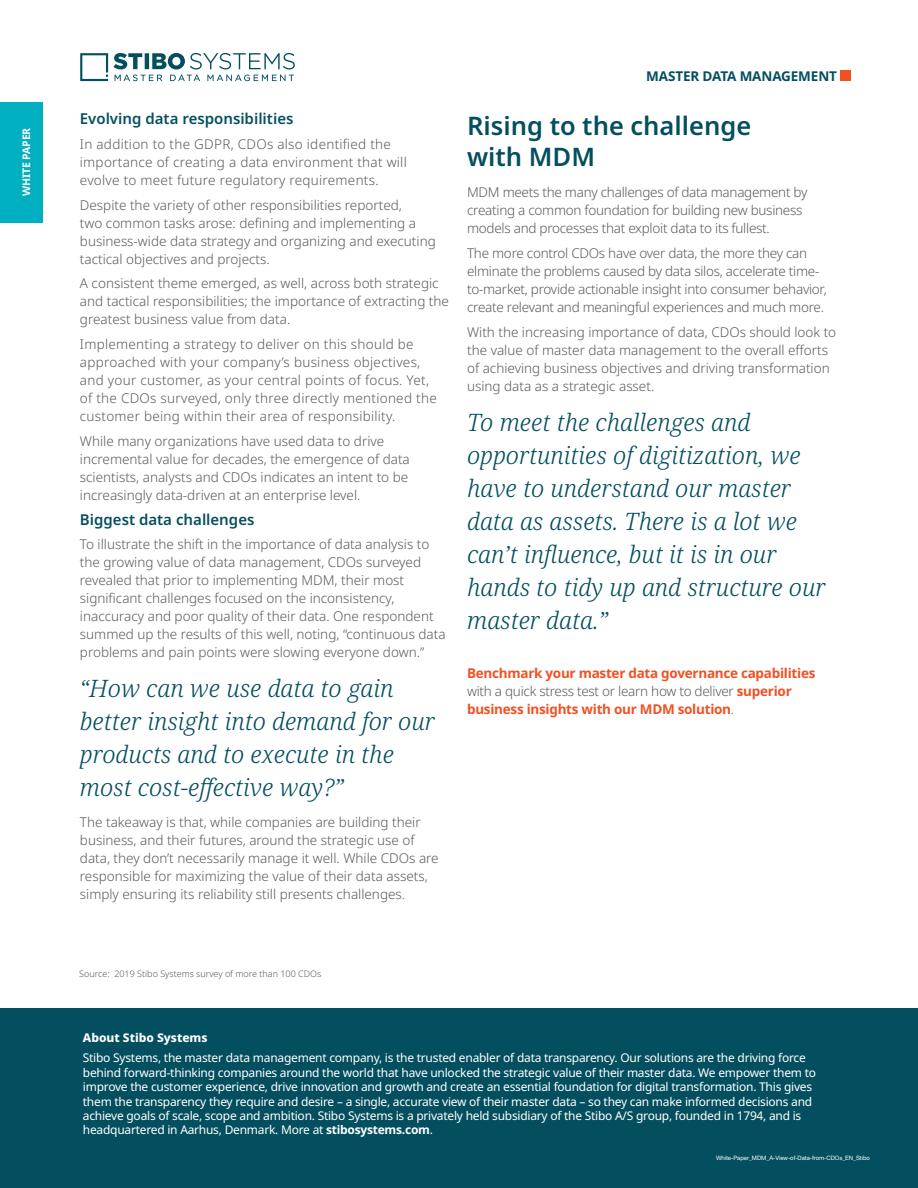
<style>
.page{position:relative;width:918px;height:1188px;background:#fff}
.page>*{position:absolute;margin:0;border:0;box-sizing:border-box;transform-origin:0 0}
.t1{font:600 25.5px/30.6px "Noto Sans";color:#044f5f}
.t2{font:italic 300 24px/33px "Noto Serif";color:#044f5f}
.t3{font:600 15px "Noto Sans";color:#044f5f}
.t4{font:300 13.5px/18px "Noto Sans";color:#58595b}
.t5{font:300 13.5px/18px "Noto Sans";letter-spacing:.02em;color:#58595b}
.t6{font:300 13.5px/18px "Noto Sans";letter-spacing:-.02em;color:#58595b}
.t7{font:700 13.5px/18px "Noto Sans";letter-spacing:-.02em;color:#f05123}
.t8{font:700 13.5px "Noto Sans";letter-spacing:-.01em;color:#044f5f}
.t9{font:12px/14.4px "Noto Sans";letter-spacing:-.02em;color:#fff}
.t10{font:800 12px "Noto Sans";color:#fff}
.t11{font:700 10.5px "Noto Sans";letter-spacing:-.01em;color:#fff}
.t12{font:300 9px "Noto Sans";color:#58595b}
.t13{font:6px "Helvetica Neue LT Std";letter-spacing:-.01em;color:#fff}
.s1{font-weight:300;color:#58595b}
.s2{font-weight:700}
</style>
<div class="page">
<svg style="left:80px;top:53px;width:215px;height:28px"></svg>
<div style="left:841px;top:70px;width:10px;height:10px;background:#f05123"></div>
<div style="left:0;top:102px;width:42px;height:120px;background:#00b0c1"></div>
<div style="left:0;top:1009px;width:918px;height:179px;background:#044f5f"></div>
<p class="t11" style="left:19px;top:196px;width:70px;rotate:-90deg">WHITE PAPER</p>
<p class="t3" style="left:80px;top:108px;width:215px">Evolving data responsibilities</p>
<p class="t5" style="left:80px;top:135px;width:328px">In addition to the GDPR, CDOs also identified the importance of creating a data environment that will evolve to meet future regulatory requirements.</p>
<p class="t4" style="left:80px;top:196px;width:357px">Despite the variety of other responsibilities reported,<br>two common tasks arose: defining and implementing a business-wide data strategy and organizing and executing tactical objectives and projects.</p>
<p class="t4" style="left:80px;top:275px;width:371px">A consistent theme emerged, as well, across both strategic and tactical responsibilities; the importance of extracting the greatest business value from data.</p>
<p class="t5" style="left:80px;top:335px;width:358px">Implementing a strategy to deliver on this should be approached with your company’s business objectives, and your customer, as your central points of focus. Yet, of the CDOs surveyed, only three directly mentioned the customer being within their area of responsibility.</p>
<p class="t4" style="left:80px;top:432px;width:331px">While many organizations have used data to drive incremental value for decades, the emergence of data scientists, analysts and CDOs indicates an intent to be increasingly data-driven at an enterprise level.</p>
<p class="t3" style="left:80px;top:509px;width:176px">Biggest data challenges</p>
<p class="t4" style="left:80px;top:536px;width:367px">To illustrate the shift in the importance of data analysis to the growing value of data management, CDOs surveyed revealed that prior to implementing MDM, their most significant challenges focused on the inconsistency, inaccuracy and poor quality of their data. One respondent summed up the results of this well, noting, “continuous data problems and pain points were slowing everyone down.”</p>
<h2 class="t2" style="left:80px;top:673px;width:356px">“How can we use data to gain better insight into demand for our products and to execute in the most cost-effective way?”</h2>
<p class="t4" style="left:80px;top:813px;width:360px">The takeaway is that, while companies are building their business, and their futures, around the strategic use of data, they don’t necessarily manage it well. While CDOs are responsible for maximizing the value of their data assets, simply ensuring its reliability still presents challenges.</p>
<p class="t8" style="left:646px;top:66px;width:192px">MASTER DATA MANAGEMENT</p>
<h1 class="t1" style="left:467px;top:111px;width:286px">Rising to the challenge with MDM</h1>
<p class="t6" style="left:467px;top:184px;width:342px">MDM meets the many challenges of data management by creating a common foundation for building new business models and processes that exploit data to its fullest.</p>
<p class="t6" style="left:467px;top:245px;width:361px">The more control CDOs have over data, the more they can elminate the problems caused by data silos, accelerate time&shy;to-market, provide actionable insight into consumer behavior, create relevant and meaningful experiences and much more.</p>
<p class="t4" style="left:467px;top:323px;width:371px">With the increasing importance of data, CDOs should look to the value of master data management to the overall efforts of achieving business objectives and driving transformation using data as a strategic asset.</p>
<h2 class="t2" style="left:467px;top:406px;width:360px">To meet the challenges and opportunities of digitization, we have to understand our master data as assets. There is a lot we can’t influence, but it is in our hands to tidy up and structure our master data.”</h2>
<p class="t7" style="left:467px;top:665px;width:350px">Benchmark your master data governance capabilities <span class="s1">with a quick stress test or learn how to deliver</span> superior business insights with our MDM solution<span class="s1">.</span></p>
<p class="t12" style="left:79px;top:967px;width:244px">Source: 2019 Stibo Systems survey of more than 100 CDOs</p>
<p class="t10" style="left:83px;top:1030px;width:126px">About Stibo Systems</p>
<p class="t9" style="left:83px;top:1052px;width:735px">Stibo Systems, the master data management company, is the trusted enabler of data transparency. Our solutions are the driving force behind forward-thinking companies around the world that have unlocked the strategic value of their master data. We empower them to improve the customer experience, drive innovation and growth and create an essential foundation for digital transformation. This gives them the transparency they require and desire – a single, accurate view of their master data – so they can make informed decisions and achieve goals of scale, scope and ambition. Stibo Systems is a privately held subsidiary of the Stibo A/S group, founded in 1794, and is headquartered in Aarhus, Denmark. More at <span class="s2">stibosystems.com</span>.</p>
<p class="t13" style="left:716px;top:1154px;width:155px">White-Paper_MDM_A-View-of-Data-from-CDOs_EN_Stibo</p>
</div>
